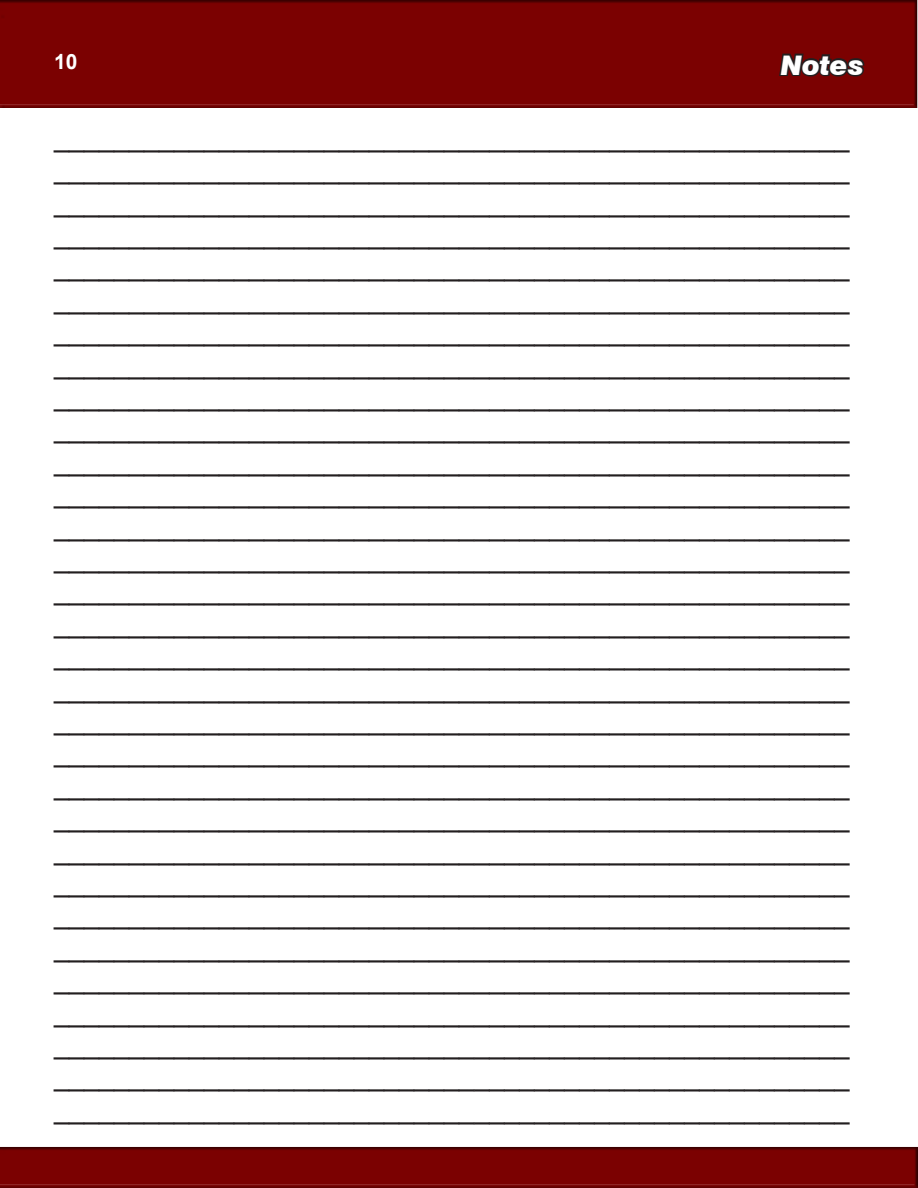
<style>
.page{position:relative;width:918px;height:1188px;background:#fff}
.page>*{position:absolute;margin:0;border:0;box-sizing:border-box;transform-origin:0 0}
.t1{font:27px/32.4px "Arial";color:#231f20;text-align:justify}
.t2{font:27px "Swiss 721 Greek BT Black Inclined";color:#fff}
.t3{font:700 21px "Arial";color:#fff}
</style>
<div class="page">
<img style="left:0;top:0;width:918px;height:1188px">
<svg style="left:777px;top:52px;width:89px;height:60px;background:#701919"></svg>
<p class="t3" style="left:54px;top:48px;width:25px">10</p>
<p class="t2" style="left:780px;top:49px;width:85px">Notes</p>
<p class="t1" style="left:54px;top:121px;width:797px">_____________________________________________________ _____________________________________________________ _____________________________________________________ _____________________________________________________ _____________________________________________________ _____________________________________________________ _____________________________________________________ _____________________________________________________ _____________________________________________________ _____________________________________________________ _____________________________________________________ _____________________________________________________ _____________________________________________________ _____________________________________________________ _____________________________________________________ _____________________________________________________ _____________________________________________________ _____________________________________________________ _____________________________________________________ _____________________________________________________ _____________________________________________________ _____________________________________________________ _____________________________________________________ _____________________________________________________ _____________________________________________________ _____________________________________________________ _____________________________________________________ _____________________________________________________ _____________________________________________________ _____________________________________________________ _____________________________________________________</p>
</div>
